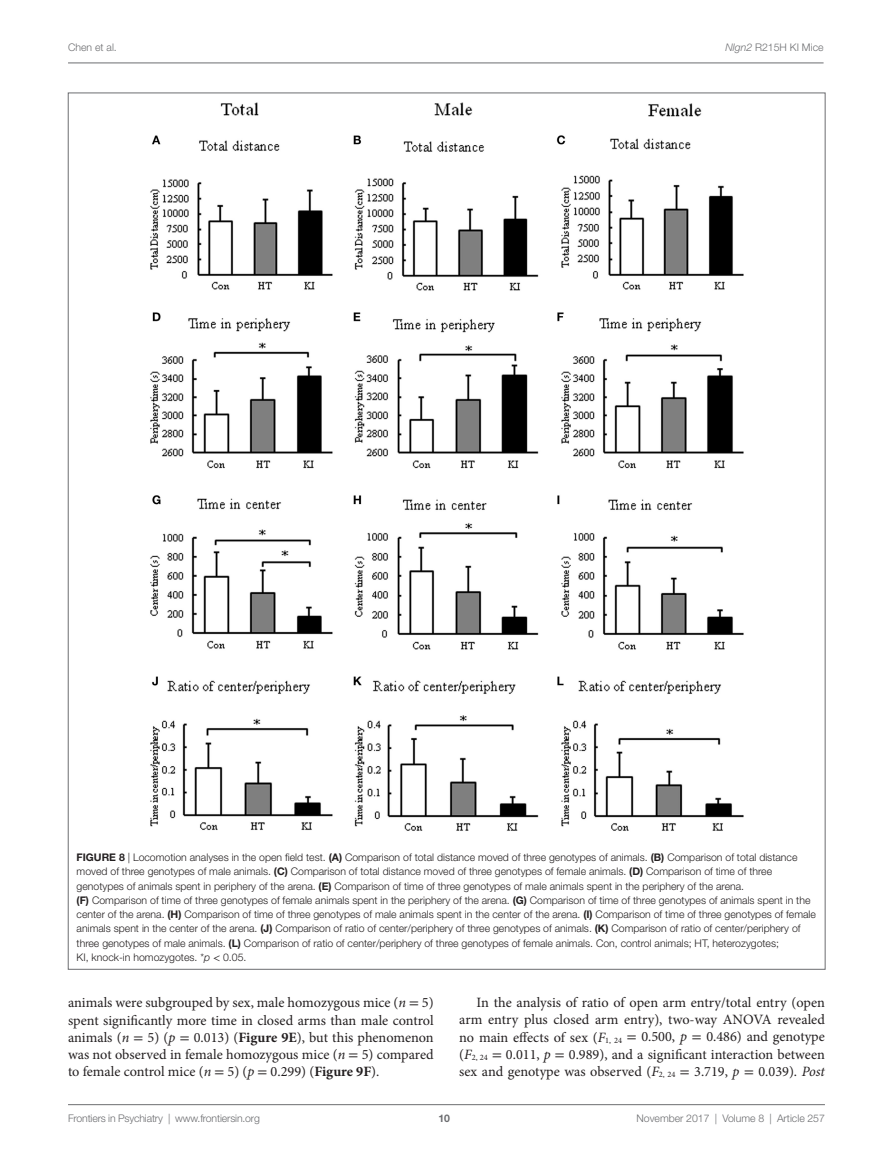
<style>
.page{position:relative;width:893px;height:1170px;background:#fff}
.page>*{position:absolute;margin:0;border:0;box-sizing:border-box;transform-origin:0 0}
.t1{font:14.25px/17.2px "Minion Pro";color:#231f20;text-align:justify}
.t2{font:300 10.5px/14.2px "Helvetica Neue LT Std";color:#231f20}
.t3{font:300 10.5px "Helvetica Neue LT Std";color:#6c6d70}
.t4{font:700 10.5px "Helvetica Neue LT Std";color:#6c6d70}
.s1{font-style:italic}
.s2{font-weight:700}
.s3{font-family:"STIX General";font-weight:400}
.s4{font-family:"STIX General"}
</style>
<div class="page">
<img style="left:150px;top:102px;width:594px;height:729px">
<hr style="left:68px;top:63px;width:756px;height:1px;background:#6c6d70">
<hr style="left:68px;top:1104px;width:757px;height:1px;background:#6c6d70">
<p class="t3" style="left:68px;top:41px;width:50px">Chen et al.</p>
<p class="t3" style="left:725px;top:41px;width:100px"><span class="s1">Nlgn2</span> R215H KI Mice</p>
<p class="t2" style="left:77px;top:849px;width:741px"><span class="s2">FIGURE 8</span> | Locomotion analyses in the open field test. <span class="s2">(A)</span> Comparison of total distance moved of three genotypes of animals. <span class="s2">(B)</span> Comparison of total distance moved of three genotypes of male animals. <span class="s2">(C)</span> Comparison of total distance moved of three genotypes of female animals. <span class="s2">(D)</span> Comparison of time of three genotypes of animals spent in periphery of the arena. <span class="s2">(E)</span> Comparison of time of three genotypes of male animals spent in the periphery of the arena.<br><span class="s2">(F)</span> Comparison of time of three genotypes of female animals spent in the periphery of the arena. <span class="s2">(G)</span> Comparison of time of three genotypes of animals spent in the center of the arena. <span class="s2">(H)</span> Comparison of time of three genotypes of male animals spent in the center of the arena. <span class="s2">(I)</span> Comparison of time of three genotypes of female animals spent in the center of the arena. <span class="s2">(J)</span> Comparison of ratio of center/periphery of three genotypes of animals. <span class="s2">(K)</span> Comparison of ratio of center/periphery of three genotypes of male animals. <span class="s2">(L)</span> Comparison of ratio of center/periphery of three genotypes of female animals. Con, control animals; HT, heterozygotes;<br>KI, knock-in homozygotes. *<span class="s1">p</span> <span class="s3">&lt;</span> 0.05.</p>
<p class="t1" style="left:68px;top:994px;width:367px">animals were subgrouped by sex, male homozygous mice (<span class="s1">n</span> <span class="s4">=</span> 5) spent significantly more time in closed arms than male control animals (<span class="s1">n</span> <span class="s4">=</span> 5) (<span class="s1">p</span> <span class="s4">=</span> 0.013) (<span class="s2">Figure 9E</span>), but this phenomenon was not observed in female homozygous mice (<span class="s1">n</span> <span class="s4">=</span> 5) compared to female control mice (<span class="s1">n</span> <span class="s4">=</span> 5) (<span class="s1">p</span> <span class="s4">=</span> 0.299) (<span class="s2">Figure 9F</span>).</p>
<p class="t1" style="left:459px;top:993px;width:367px;text-indent:17px">In the analysis of ratio of open arm entry/total entry (open arm entry plus closed arm entry), two-way ANOVA revealed no main effects of sex (<span class="s1">F</span><sub>1,</sub> <sub>24</sub> <span class="s4">=</span> 0.500, <span class="s1">p</span> <span class="s4">=</span> 0.486) and genotype (<span class="s1">F</span><sub>2,</sub> <sub>24</sub> <span class="s4">=</span> 0.011, <span class="s1">p</span> <span class="s4">=</span> 0.989), and a significant interaction between sex and genotype was observed (<span class="s1">F</span><sub>2,</sub> <sub>24</sub> <span class="s4">=</span> 3.719, <span class="s1">p</span> <span class="s4">=</span> 0.039). <span class="s1">Post</span></p>
<p class="t3" style="left:68px;top:1111px;width:193px">Frontiers in Psychiatry | www.frontiersin.org</p>
<p class="t3" style="left:636px;top:1111px;width:190px">November 2017 | Volume 8 | Article 257</p>
<p class="t4" style="left:439px;top:1111px;width:13px">10</p>
</div>
